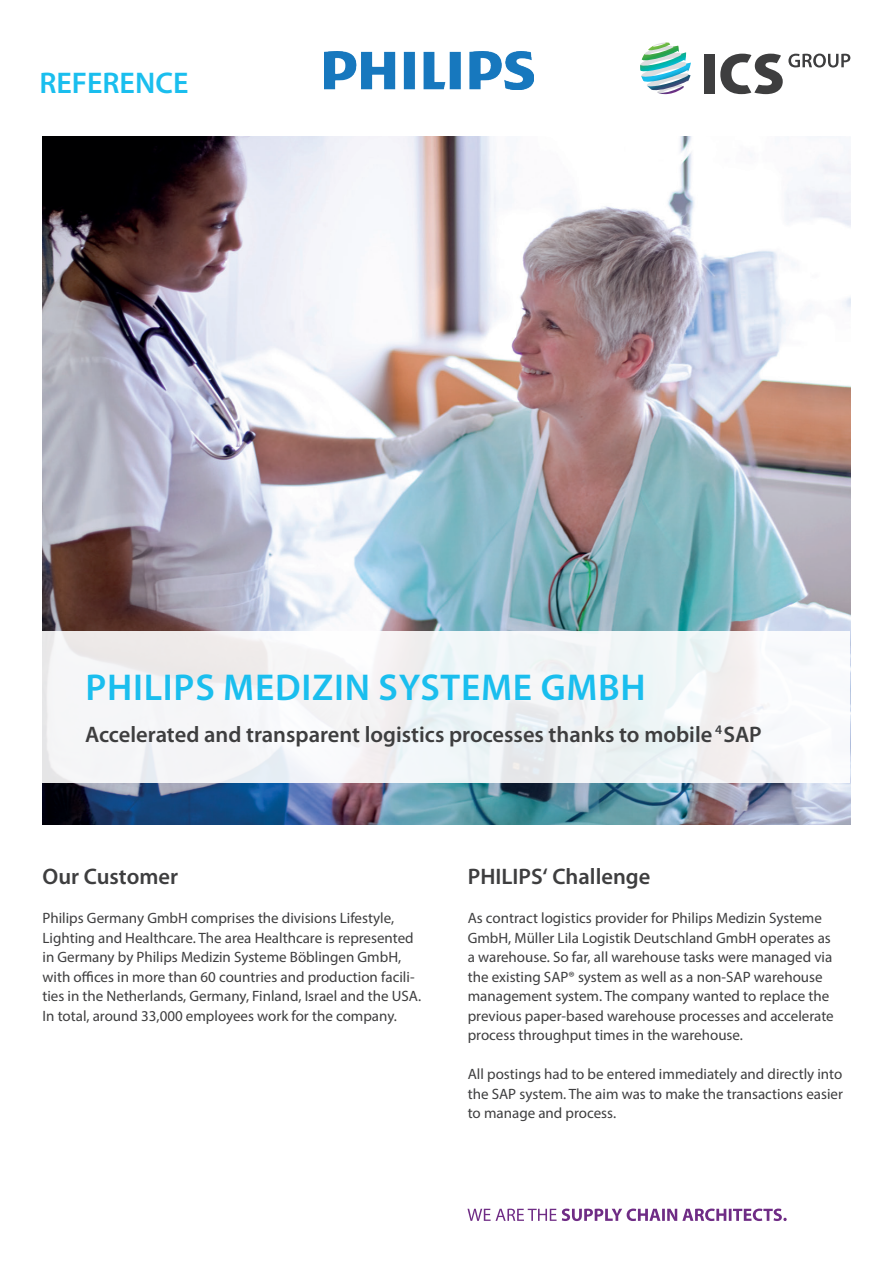
<style>
.page{position:relative;width:893px;height:1263px;background:#fff}
.page>*{position:absolute;margin:0;border:0;box-sizing:border-box;transform-origin:0 0}
.t1{font:600 37.5px "Myriad Pro";letter-spacing:.02em;color:#1abeee}
.t2{font:600 30px "Myriad Pro";color:#1abeee}
.t3{font:600 22.5px "Myriad Pro";color:#3e3e3f}
.t4{font:15px/19.5px "Myriad Pro";color:#3e3e3f}
</style>
<div class="page">
<img style="left:43px;top:136px;width:807px;height:689px">
<img style="left:325px;top:51px;width:208px;height:38px">
<div style="left:43px;top:631px;width:807px;height:151px;background:linear-gradient(to right,#f2f2f3,#f3f6f8)"></div>
<div style="left:704px;top:54px;width:11px;height:40px;background:#3e3e3f"></div>
<svg style="left:720px;top:54px;width:130px;height:40px"></svg>
<svg style="left:640px;top:43px;width:51px;height:51px"></svg>
<svg style="left:467px;top:1208px;width:320px;height:13px"></svg>
<h2 class="t2" style="left:39px;top:63px;width:151px">REFERENCE</h2>
<h1 class="t1" style="left:85px;top:663px;width:562px">PHILIPS MEDIZIN SYSTEME GMBH</h1>
<h3 class="t3" style="left:85px;top:720px;width:678px">Accelerated and transparent logistics processes thanks to mobile <sup>4</sup>SAP</h3>
<h3 class="t3" style="left:43px;top:862px;width:137px">Our Customer</h3>
<p class="t4" style="left:43px;top:908px;width:380px">Philips Germany GmbH comprises the divisions Lifestyle, Lighting and Healthcare. The area Healthcare is represented in Germany by Philips Medizin Systeme Böblingen GmbH, with offices in more than 60 countries and production facili&shy;ties in the Netherlands, Germany, Finland, Israel and the USA.<br>In total, around 33,000 employees work for the company.</p>
<h3 class="t3" style="left:468px;top:862px;width:184px">PHILIPS‘ Challenge</h3>
<p class="t4" style="left:468px;top:908px;width:368px">As contract logistics provider for Philips Medizin Systeme GmbH, Müller Lila Logistik Deutschland GmbH operates as a warehouse. So far, all warehouse tasks were managed via the existing SAP® system as well as a non-SAP warehouse management system. The company wanted to replace the previous paper-based warehouse processes and accelerate process throughput times in the warehouse.</p>
<p class="t4" style="left:468px;top:1064px;width:377px;text-align:justify">All postings had to be entered immediately and directly into the SAP system. The aim was to make the transactions easier to manage and process.</p>
</div>
